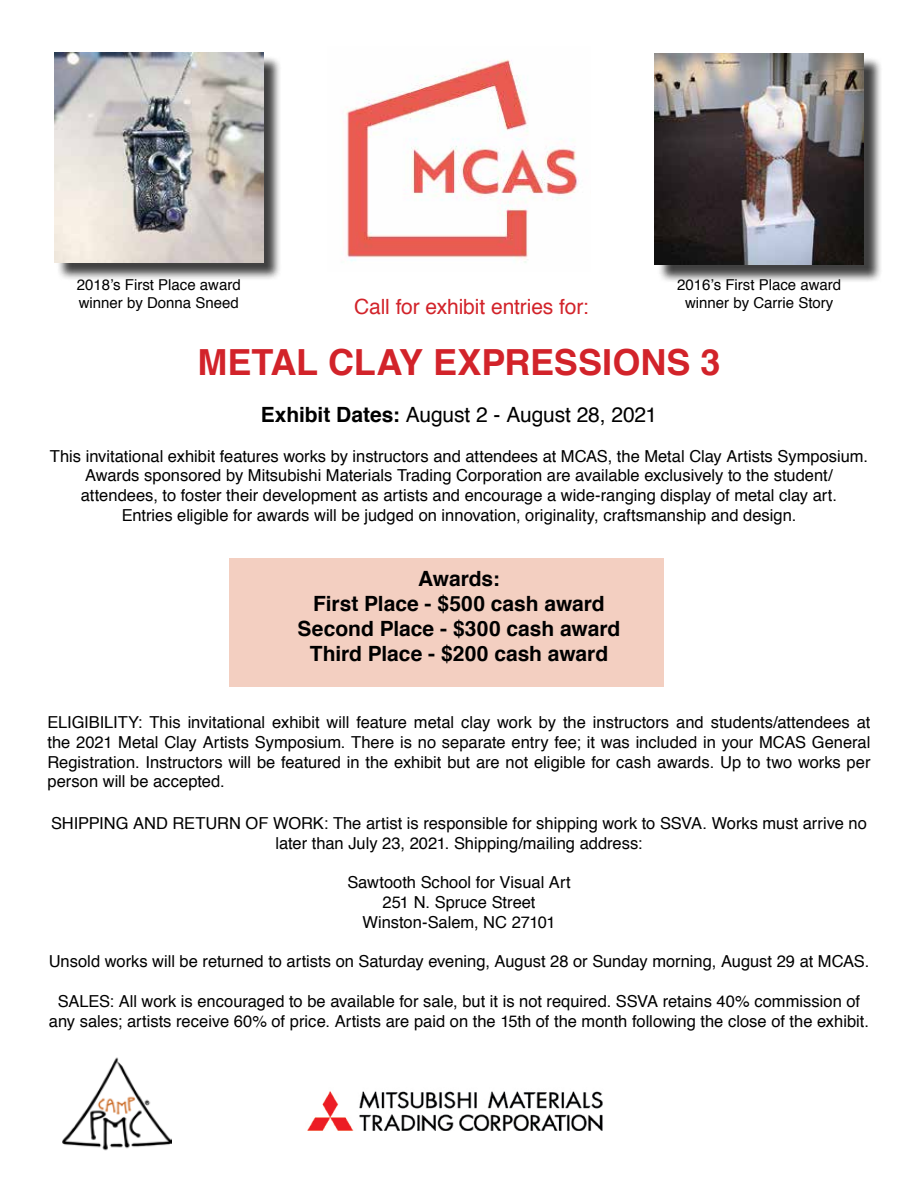
<style>
.page{position:relative;width:918px;height:1188px;background:#fff}
.page>*{position:absolute;margin:0;border:0;box-sizing:border-box;transform-origin:0 0}
.t1{font:700 36px "Helvetica";color:#d2232a}
.t2{font:700 21px/25.2px "Helvetica";color:#000;text-align:center}
.t3{font:21px "Helvetica";letter-spacing:-.005em;color:#000}
.t4{font:21px "Helvetica";letter-spacing:-.005em;color:#d2232a}
.t5{font:16.5px/19.8px "Helvetica";color:#000;text-align:center}
.t6{font:15px/18px "Helvetica";color:#000;text-align:center}
.s1{font-weight:700}
</style>
<div class="page">
<div style="left:229px;top:558px;width:434px;height:128px;background:#f3cfc1"></div>
<div style="left:56px;top:55px;width:226px;height:226px;background:#000;opacity:.75"></div>
<img style="left:54px;top:53px;width:210px;height:209px">
<div style="left:657px;top:56px;width:225px;height:227px;background:#000;opacity:.75"></div>
<img style="left:654px;top:54px;width:210px;height:210px">
<img style="left:346px;top:59px;width:233px;height:204px">
<img style="left:63px;top:1057px;width:108px;height:94px">
<img style="left:307px;top:1091px;width:296px;height:40px">
<p class="t6" style="left:77px;top:276px;width:165px;text-align:left">2018’s First Place award winner by Donna Sneed</p>
<p class="t6" style="left:677px;top:276px;width:165px">2016’s First Place award winner by Carrie Story</p>
<p class="t4" style="left:354px;top:290px;width:236px">Call for exhibit entries for:</p>
<h1 class="t1" style="left:197px;top:333px;width:525px">METAL CLAY EXPRESSIONS 3</h1>
<p class="t3" style="left:261px;top:398px;width:398px"><span class="s1">Exhibit Dates:</span> August 2 - August 28, 2021</p>
<p class="t5" style="left:50px;top:446px;width:820px">This invitational exhibit features works by instructors and attendees at MCAS, the Metal Clay Artists Symposium.<br>Awards sponsored by Mitsubishi Materials Trading Corporation are available exclusively to the student/ attendees, to foster their development as artists and encourage a wide-ranging display of metal clay art.<br>Entries eligible for awards will be judged on innovation, originality, craftsmanship and design.</p>
<p class="t2" style="left:298px;top:566px;width:324px">Awards:<br>First Place - $500 cash award<br>Second Place - $300 cash award<br>Third Place - $200 cash award</p>
<p class="t5" style="left:48px;top:713px;width:825px;text-align:justify">ELIGIBILITY: This invitational exhibit will feature metal clay work by the instructors and students/attendees at the 2021 Metal Clay Artists Symposium. There is no separate entry fee; it was included in your MCAS General Registration. Instructors will be featured in the exhibit but are not eligible for cash awards. Up to two works per person will be accepted.</p>
<p class="t5" style="left:51px;top:814px;width:817px">SHIPPING AND RETURN OF WORK: The artist is responsible for shipping work to SSVA. Works must arrive no later than July 23, 2021. Shipping/mailing address:</p>
<p class="t5" style="left:347px;top:873px;width:225px">Sawtooth School for Visual Art<br>251 N. Spruce Street<br>Winston-Salem, NC 27101</p>
<p class="t5" style="left:49px;top:952px;width:822px">Unsold works will be returned to artists on Saturday evening, August 28 or Sunday morning, August 29 at MCAS.</p>
<p class="t5" style="left:49px;top:992px;width:822px">SALES: All work is encouraged to be available for sale, but it is not required. SSVA retains 40% commission of any sales; artists receive 60% of price. Artists are paid on the 15th of the month following the close of the exhibit.</p>
</div>
